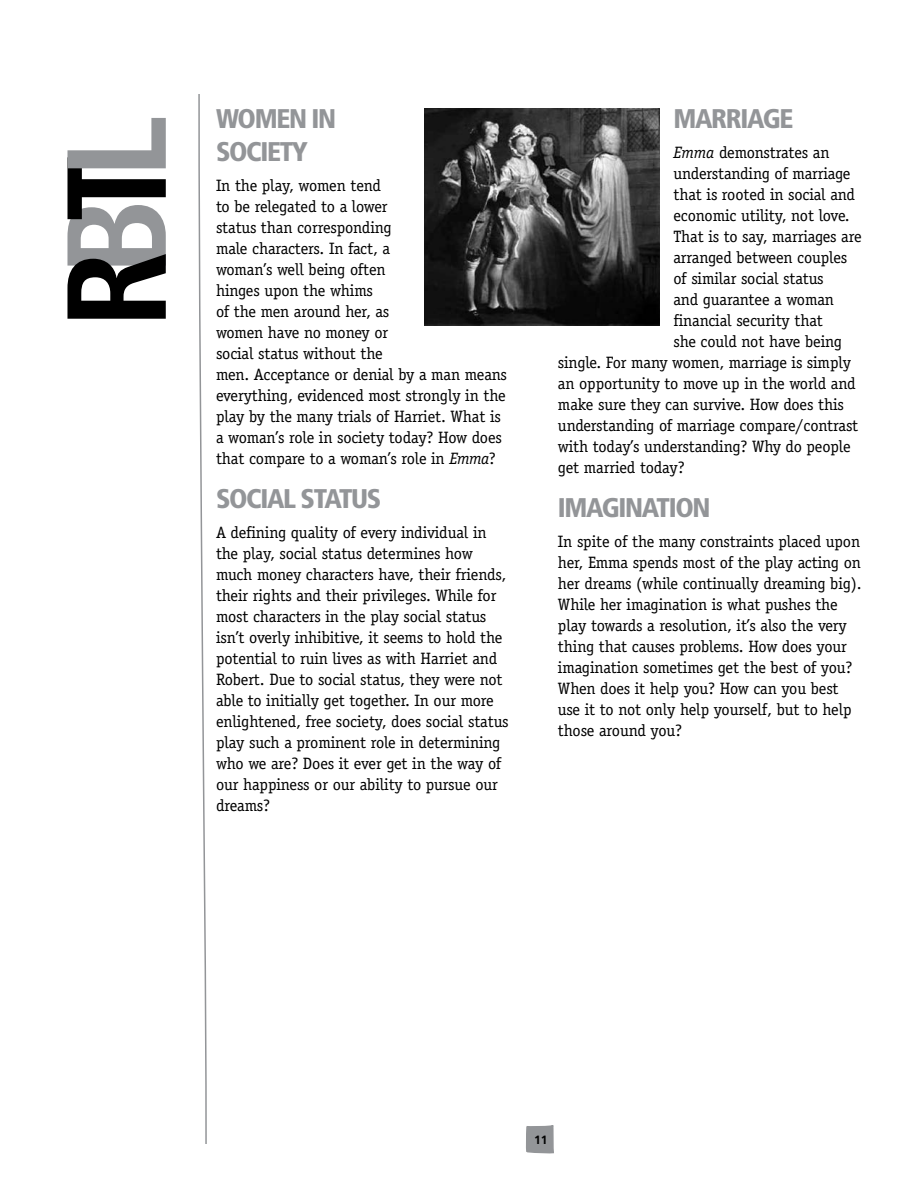
<style>
.page{position:relative;width:918px;height:1188px;background:#fff}
.page>*{position:absolute;margin:0;border:0;box-sizing:border-box;transform-origin:0 0}
.t1{font:900 condensed 27px/33px "Frutiger";letter-spacing:-.05em;color:#939598}
.t2{font:16.5px/21px "Officina Serif";letter-spacing:-.01em;color:#000}
.t3{font:700 12px "Frutiger";color:#000}
.s1{font-style:italic}
</style>
<div class="page">
<svg style="left:527px;top:1125px;width:27px;height:28px"></svg>
<svg style="left:198px;top:94px;width:9px;height:1050px"></svg>
<svg style="left:67px;top:118px;width:99px;height:201px"></svg>
<img style="left:424px;top:108px;width:236px;height:217px">
<h1 class="t1" style="left:216px;top:102px;width:40px">WOME</h1>
<h1 class="t1" style="left:216px;top:102px;width:122px;text-indent:73px">N IN<br>SOCIETY</h1>
<p class="t2" style="left:216px;top:175px;width:292px">In the play, women tend<br>to be relegated to a lower<br>status than corresponding<br>male characters. In fact, a<br>woman’s well being often<br>hinges upon the whims<br>of the men around her, as<br>women have no money or<br>social status without the<br>men. Acceptance or denial by a man means everything, evidenced most strongly in the play by the many trials of Harriet. What is a woman’s role in society today? How does that compare to a woman’s role in <span class="s1">Emma</span>?</p>
<h1 class="t1" style="left:216px;top:482px;width:112px">SOCIAL STATUS</h1>
<p class="t2" style="left:216px;top:522px;width:294px">A defining quality of every individual in the play, social status determines how much money characters have, their friends, their rights and their privileges. While for most characters in the play social status isn’t overly inhibitive, it seems to hold the potential to ruin lives as with Harriet and Robert. Due to social status, they were not able to initially get together. In our more enlightened, free society, does social status play such a prominent role in determining who we are? Does it ever get in the way of our happiness or our ability to pursue our dreams?</p>
<h1 class="t1" style="left:674px;top:102px;width:37px">MARRIA</h1>
<h1 class="t1" style="left:763px;top:102px;width:29px">GE</h1>
<p class="t2" style="left:674px;top:142px;width:158px"><span class="s1">Emma</span> demonstrates an</p>
<p class="t2" style="left:674px;top:163px;width:179px">understanding of marriage</p>
<p class="t2" style="left:674px;top:184px;width:183px">that is rooted in social and</p>
<p class="t2" style="left:674px;top:205px;width:178px">economic utility, not love.</p>
<p class="t2" style="left:674px;top:226px;width:190px">That is to say, marriages are</p>
<p class="t2" style="left:674px;top:247px;width:175px">arranged between couples</p>
<p class="t2" style="left:674px;top:268px;width:152px">of similar social status</p>
<p class="t2" style="left:674px;top:289px;width:162px">and guarantee a woman</p>
<p class="t2" style="left:674px;top:310px;width:151px">financial security that</p>
<p class="t2" style="left:674px;top:331px;width:170px">she could not have being</p>
<p class="t2" style="left:558px;top:352px;width:295px">single. For many women, marriage is simply</p>
<p class="t2" style="left:558px;top:373px;width:299px">an opportunity to move up in the world and</p>
<p class="t2" style="left:558px;top:394px;width:287px">make sure they can survive. How does this</p>
<p class="t2" style="left:558px;top:415px;width:302px">understanding of marriage compare/contrast</p>
<p class="t2" style="left:558px;top:436px;width:294px">with today’s understanding? Why do people</p>
<p class="t2" style="left:558px;top:457px;width:128px">get married today?</p>
<h1 class="t1" style="left:558px;top:491px;width:98px">IMAGINATIO</h1>
<h1 class="t1" style="left:692px;top:491px;width:20px">N</h1>
<p class="t2" style="left:558px;top:531px;width:305px">In spite of the many constraints placed upon her, Emma spends most of the play acting on her dreams (while continually dreaming big).<br>While her imagination is what pushes the play towards a resolution, it’s also the very thing that causes problems. How does your imagination sometimes get the best of you?<br>When does it help you? How can you best use it to not only help yourself, but to help those around you?</p>
<p class="t3" style="left:534px;top:1133px;width:15px">11</p>
</div>
